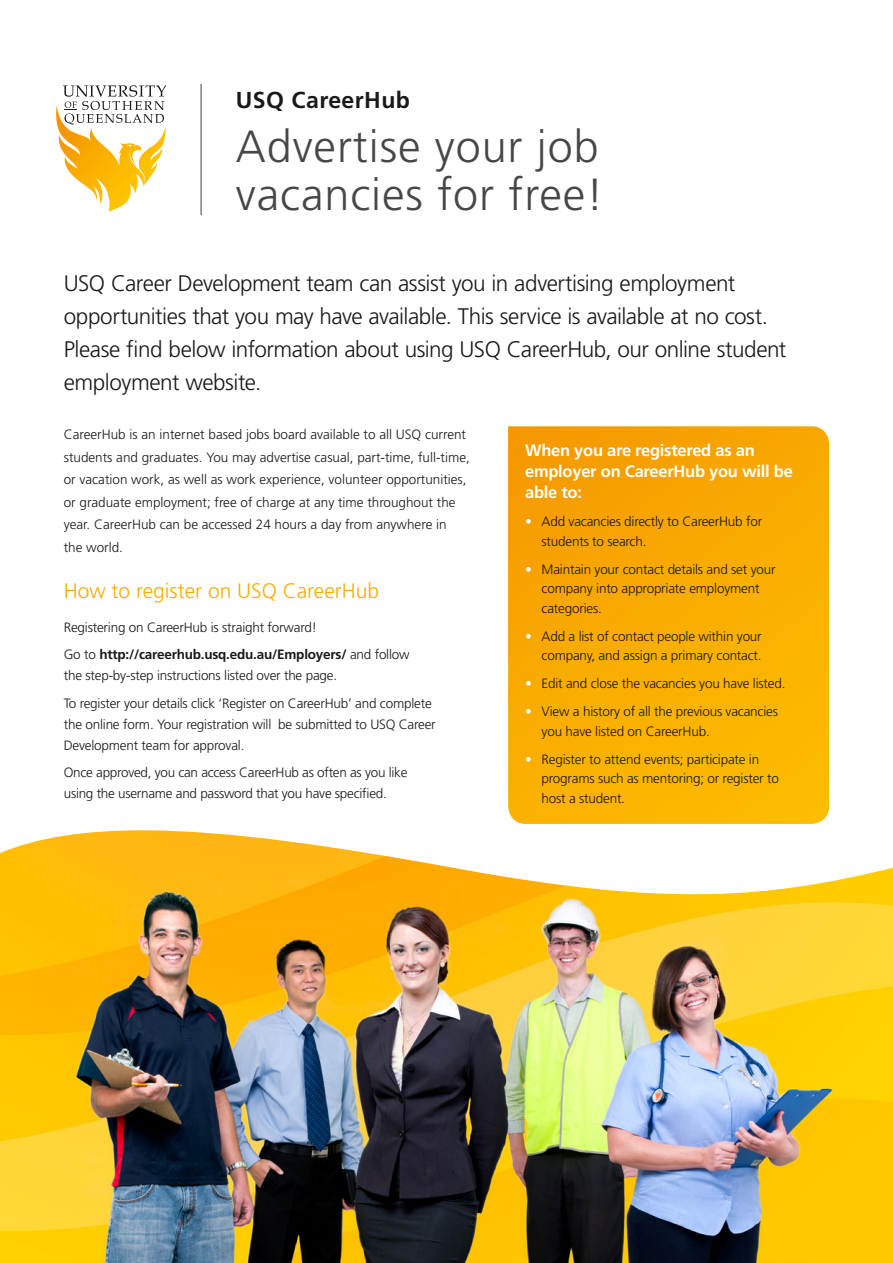
<style>
.page{position:relative;width:893px;height:1263px;background:#fff}
.page>*{position:absolute;margin:0;border:0;box-sizing:border-box;transform-origin:0 0}
.t1{font:300 45px/47.1px "Frutiger";letter-spacing:.02em;color:#464749}
.t2{font:700 23.1px "Frutiger";letter-spacing:.02em;color:#1a1818}
.t3{font:300 22.5px/33px "Frutiger";letter-spacing:-.02em;color:#1a1818}
.t4{font:300 21px "Frutiger";color:#f9ac00}
.t5{font:700 16.5px/21px "Frutiger";letter-spacing:-.015em;color:#fff}
.t6{font:300 13.5px/19.5px "Frutiger";letter-spacing:-.015em;color:#1a1818}
.s1{font-weight:700}
.s2{color:#fff}
</style>
<div class="page">
<img style="left:0;top:830px;width:893px;height:433px">
<svg style="left:56px;top:85px;width:110px;height:127px"></svg>
<hr style="left:201px;top:84px;width:1px;height:131px;background:#3c3c3e">
<svg style="left:508px;top:426px;width:321px;height:398px;background:#f9ac00"></svg>
<h2 class="t2" style="left:236px;top:86px;width:176px">USQ CareerHub</h2>
<h1 class="t1" style="left:236px;top:123px;width:369px">Advertise your job vacancies for free!</h1>
<p class="t3" style="left:64px;top:267px;width:724px">USQ Career Development team can assist you in advertising employment opportunities that you may have available. This service is available at no cost.<br>Please find below information about using USQ CareerHub, our online student employment website.</p>
<p class="t6" style="left:64px;top:423px;width:408px;line-height:22.5px">CareerHub is an internet based jobs board available to all USQ current students and graduates. You may advertise casual, part-time, full-time, or vacation work, as well as work experience, volunteer opportunities, or graduate employment; free of charge at any time throughout the year. CareerHub can be accessed 24 hours a day from anywhere in<br>the world.</p>
<h3 class="t4" style="left:64px;top:579px;width:317px">How to register on USQ CareerHub</h3>
<p class="t6" style="left:64px;top:613px;width:347px;line-height:27.5px">Registering on CareerHub is straight forward!<br>Go to <span class="s1">http://careerhub.usq.edu.au/Employers/</span> and follow</p>
<p class="t6" style="left:64px;top:662px;width:369px;line-height:27.5px">the step-by-step instructions listed over the page.<br>To register your details click ‘Register on CareerHub’ and complete</p>
<p class="t6" style="left:64px;top:713px;width:373px;line-height:21px">the online form. Your registration will be submitted to USQ Career<br>Development team for approval.</p>
<p class="t6" style="left:64px;top:762px;width:345px;line-height:21px">Once approved, you can access CareerHub as often as you like using the username and password that you have specified.</p>
<p class="t5" style="left:525px;top:440px;width:269px">When you are registered as an employer on CareerHub you will be able to:</p>
<p class="t6" style="left:542px;top:512px;width:222px;text-indent:-16px"><span class="s2">•</span> Add vacancies directly to CareerHub for students to search.</p>
<p class="t6" style="left:542px;top:559px;width:235px;text-indent:-16px"><span class="s2">•</span> Maintain your contact details and set your company into appropriate employment categories.</p>
<p class="t6" style="left:525px;top:626px;width:238px;text-align:right"><span class="s2">•</span> Add a list of contact people within your company, and assign a primary contact.</p>
<p class="t6" style="left:525px;top:674px;width:262px"><span class="s2">•</span> Edit and close the vacancies you have listed.</p>
<p class="t6" style="left:542px;top:702px;width:238px;text-indent:-16px"><span class="s2">•</span> View a history of all the previous vacancies you have listed on CareerHub.</p>
<p class="t6" style="left:542px;top:749px;width:239px;text-indent:-16px"><span class="s2">•</span> Register to attend events; participate in programs such as mentoring; or register to host a student.</p>
</div>
